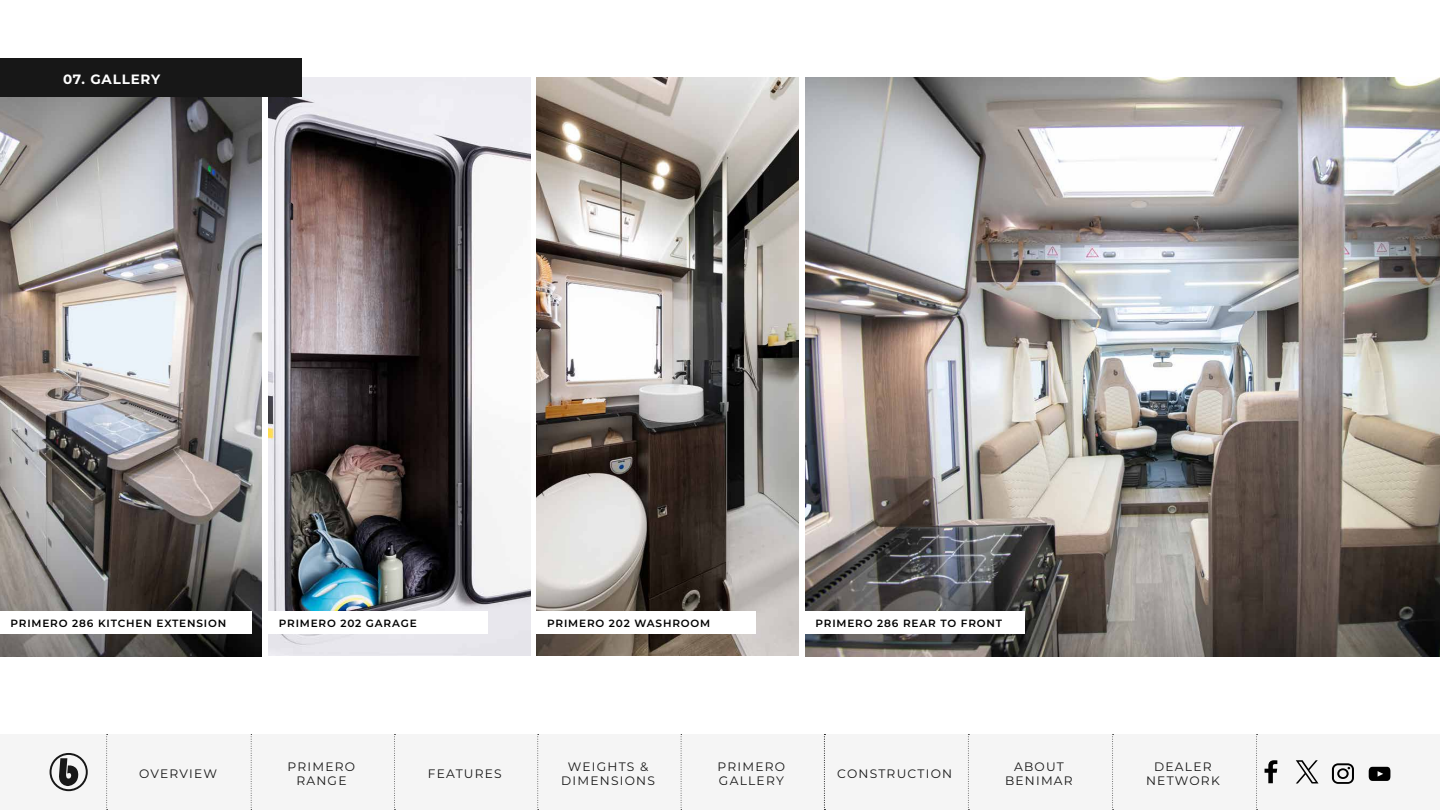
<style>
.page{position:relative;width:1440px;height:810px;background:#fff}
.page>*{position:absolute;margin:0;border:0;box-sizing:border-box;transform-origin:0 0}
.t1{font:700 13.5px "Montserrat";letter-spacing:.06em;color:#fff}
.t2{font:12.23px/14.7px "Montserrat";letter-spacing:.1em;color:#171717;text-align:center}
.t3{font:600 10.5px "Montserrat";letter-spacing:.08em;color:#000}
</style>
<div class="page">
<div style="left:0;top:734px;width:1440px;height:76px;background:#f5f5f5"></div>
<svg style="left:58px;top:758px;width:21px;height:28px"></svg>
<div style="left:50px;top:753px;width:38px;height:38px;border:2px solid #171717;border-radius:50%"></div>
<svg style="left:106px;top:734px;width:2px;height:76px"></svg>
<svg style="left:251px;top:734px;width:1px;height:76px"></svg>
<svg style="left:394px;top:734px;width:1px;height:76px"></svg>
<svg style="left:537px;top:734px;width:2px;height:76px"></svg>
<svg style="left:681px;top:734px;width:1px;height:76px"></svg>
<svg style="left:1369px;top:767px;width:21px;height:14px"></svg>
<svg style="left:1332px;top:763px;width:22px;height:21px"></svg>
<svg style="left:1265px;top:760px;width:12px;height:23px"></svg>
<svg style="left:1296px;top:760px;width:23px;height:24px"></svg>
<svg style="left:824px;top:734px;width:1px;height:76px"></svg>
<svg style="left:968px;top:734px;width:1px;height:76px"></svg>
<svg style="left:1112px;top:734px;width:2px;height:76px"></svg>
<svg style="left:1256px;top:734px;width:2px;height:76px"></svg>
<img style="left:268px;top:77px;width:262px;height:579px">
<img style="left:537px;top:77px;width:262px;height:579px">
<img style="left:0;top:96px;width:262px;height:560px">
<img style="left:805px;top:77px;width:635px;height:579px">
<div style="left:0;top:58px;width:302px;height:38px;background:#171717"></div>
<div style="left:805px;top:611px;width:219px;height:23px;background:#fff"></div>
<div style="left:537px;top:611px;width:219px;height:23px;background:#fff"></div>
<div style="left:268px;top:611px;width:220px;height:23px;background:#fff"></div>
<div style="left:0;top:611px;width:252px;height:23px;background:#fff"></div>
<p class="t1" style="left:63px;top:69px;width:99px">07. GALLERY</p>
<p class="t3" style="left:10px;top:616px;width:217px">PRIMERO 286 KITCHEN EXTENSION</p>
<p class="t3" style="left:279px;top:616px;width:139px">PRIMERO 202 GARAGE</p>
<p class="t3" style="left:547px;top:616px;width:165px">PRIMERO 202 WASHROOM</p>
<p class="t3" style="left:816px;top:616px;width:188px">PRIMERO 286 REAR TO FRONT</p>
<p class="t2" style="left:139px;top:766px;width:79px">OVERVIEW</p>
<p class="t2" style="left:288px;top:759px;width:69px">PRIMERO<br>RANGE</p>
<p class="t2" style="left:428px;top:766px;width:76px">FEATURES</p>
<p class="t2" style="left:561px;top:759px;width:95px">WEIGHTS &amp;<br>DIMENSIONS</p>
<p class="t2" style="left:718px;top:759px;width:69px;text-align:left">PRIMERO<br>GALLERY</p>
<p class="t2" style="left:837px;top:766px;width:117px">CONSTRUCTION</p>
<p class="t2" style="left:1005px;top:759px;width:69px">ABOUT<br>BENIMAR</p>
<p class="t2" style="left:1146px;top:759px;width:75px">DEALER<br>NETWORK</p>
</div>
